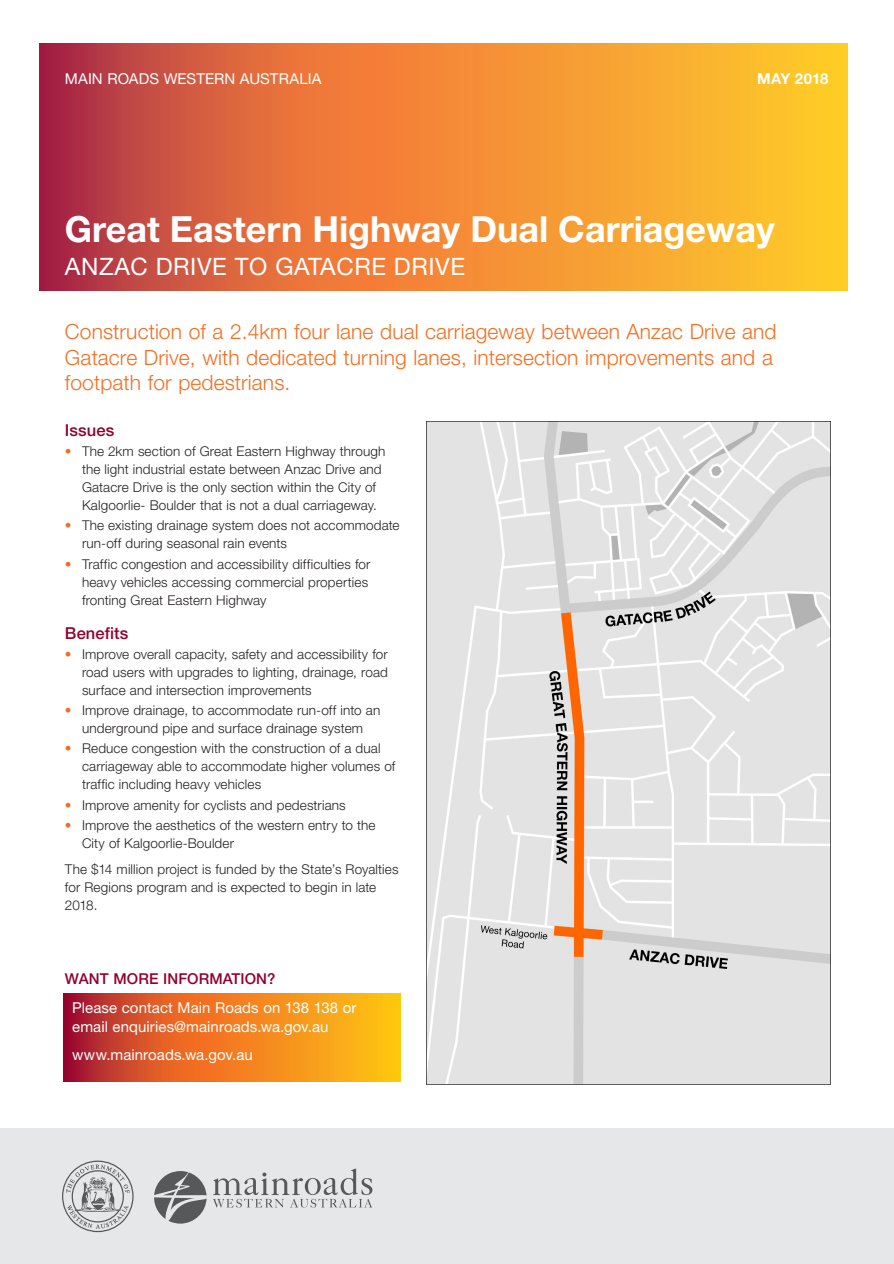
<style>
.page{position:relative;width:894px;height:1264px;background:#fff}
.page>*{position:absolute;margin:0;border:0;box-sizing:border-box;transform-origin:0 0}
.masthead_NEW{font:700 36px "Helvetica Neue LT Std";color:#fff}
.masthead_sub_NEW{font:24px "Helvetica Neue LT Std";letter-spacing:.025em;color:#fff}
._2__Intro{font:300 21px/25.5px "Helvetica Neue LT Std";letter-spacing:.005em;color:#f36e21}
._1__Subheads__L1{font:500 16.5px "Helvetica Neue LT Std";letter-spacing:.005em;color:#94012c}
.want_more_informatio{font:15px/19.5px "Helvetica Neue LT Std";letter-spacing:.005em;color:#fff}
.main_roads_masthead{font:15px "Helvetica Neue LT Std";letter-spacing:.005em;color:#fff}
._1__Subheads__L2{font:500 15px "Helvetica Neue LT Std";letter-spacing:.005em;color:#94012c}
.Project_Update_and_D{font:700 15px "Helvetica Neue LT Std";letter-spacing:-.005em;color:#fff}
._3__bullets{font:300 13.5px/18px "Helvetica Neue LT Std";letter-spacing:.01em;color:#231f20}
._3__Body{font:300 13.5px/18px "Helvetica Neue LT Std";letter-spacing:.01em;color:#231f20}
._3__Bullets_last{font:300 13.5px/18px "Helvetica Neue LT Std";letter-spacing:.01em;color:#231f20}
.s1{color:#f36e21}
</style>
<div class="page">
<svg style="left:39px;top:44px;width:808px;height:246px;background:#e88537"></svg>
<div style="left:0;top:1128px;width:894px;height:136px;background:#e6e7e9"></div>
<svg style="left:154px;top:1171px;width:53px;height:52px"></svg>
<svg style="left:213px;top:1168px;width:159px;height:39px"></svg>
<svg style="left:62px;top:1160px;width:72px;height:72px"></svg>
<img style="left:426px;top:421px;width:404px;height:663px">
<svg style="left:64px;top:993px;width:337px;height:88px;background:#e67721"></svg>
<p class="main_roads_masthead" style="left:65px;top:70px;width:258px">MAIN ROADS WESTERN AUSTRALIA</p>
<h6 class="Project_Update_and_D" style="left:757px;top:70px;width:73px">MAY 2018</h6>
<p class="masthead_NEW" style="left:65px;top:207px;width:711px">Great Eastern Highway Dual Carriageway</p>
<p class="masthead_sub_NEW" style="left:65px;top:252px;width:402px">ANZAC DRIVE TO GATACRE DRIVE</p>
<p class="_2__Intro" style="left:65px;top:319px;width:713px">Construction of a 2.4km four lane dual carriageway between Anzac Drive and<br>Gatacre Drive, with dedicated turning lanes, intersection improvements and a footpath for pedestrians.</p>
<p class="_1__Subheads__L1" style="left:65px;top:420px;width:51px">Issues</p>
<p class="_3__bullets" style="left:82px;top:442px;width:305px;text-indent:-17px"><span class="s1">•</span> The 2km section of Great Eastern Highway through the light industrial estate between Anzac Drive and Gatacre Drive is the only section within the City of Kalgoorlie- Boulder that is not a dual carriageway.</p>
<p class="_3__bullets" style="left:82px;top:516px;width:319px;text-indent:-17px"><span class="s1">•</span> The existing drainage system does not accommodate run-off during seasonal rain events</p>
<p class="_3__bullets" style="left:82px;top:554px;width:290px;text-indent:-17px"><span class="s1">•</span> Traffic congestion and accessibility difficulties for heavy vehicles accessing commercial properties fronting Great Eastern Highway</p>
<p class="_1__Subheads__L1" style="left:65px;top:623px;width:65px">Benefits</p>
<p class="_3__bullets" style="left:82px;top:645px;width:307px;text-align:justify;text-indent:-17px"><span class="s1">•</span> Improve overall capacity, safety and accessibility for road users with upgrades to lighting, drainage, road surface and intersection improvements</p>
<p class="_3__bullets" style="left:65px;top:701px;width:317px;text-align:center"><span class="s1">•</span> Improve drainage, to accommodate run-off into an underground pipe and surface drainage system</p>
<p class="_3__bullets" style="left:82px;top:739px;width:315px;text-indent:-17px"><span class="s1">•</span> Reduce congestion with the construction of a dual carriageway able to accommodate higher volumes of traffic including heavy vehicles</p>
<p class="_3__bullets" style="left:65px;top:795px;width:282px"><span class="s1">•</span> Improve amenity for cyclists and pedestrians</p>
<p class="_3__Bullets_last" style="left:82px;top:815px;width:295px;text-indent:-17px"><span class="s1">•</span> Improve the aesthetics of the western entry to the<br>City of Kalgoorlie-Boulder</p>
<p class="_3__Body" style="left:65px;top:860px;width:335px">The $14 million project is funded by the State’s Royalties for Regions program and is expected to begin in late<br>2018.</p>
<h6 class="_1__Subheads__L2" style="left:65px;top:970px;width:212px">WANT MORE INFORMATION?</h6>
<p class="want_more_informatio" style="left:72px;top:997px;width:286px">Please contact Main Roads on 138 138 or email enquiries@mainroads.wa.gov.au</p>
<p class="want_more_informatio" style="left:72px;top:1044px;width:182px">www.mainroads.wa.gov.au</p>
</div>
